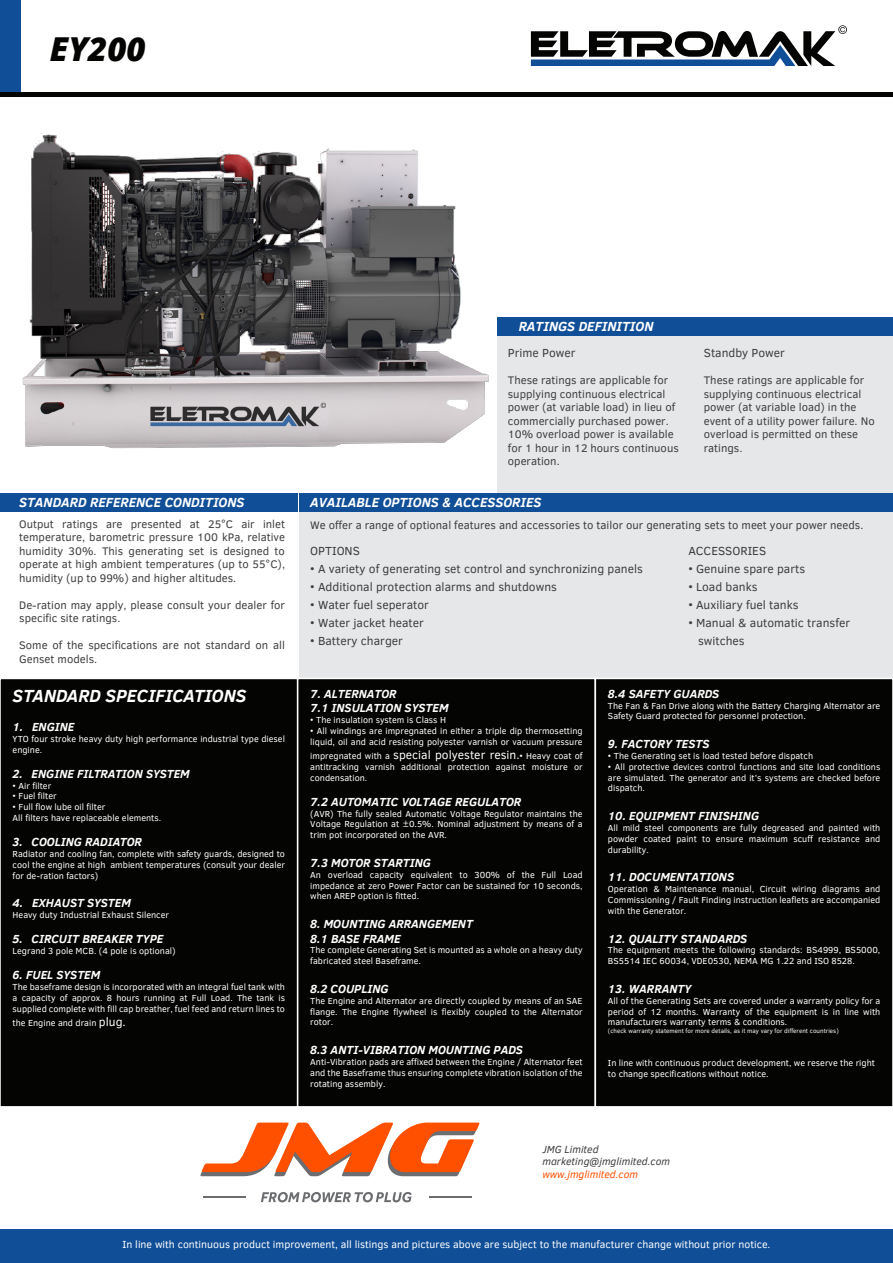
<style>
.page{position:relative;width:893px;height:1263px;background:#fff}
.page>*{position:absolute;margin:0;border:0;box-sizing:border-box;transform-origin:0 0}
.t1{font:italic 800 33px "Open Sans";color:#040503}
.t2{font:italic 700 18px "Clear Sans";color:#fff}
.t3{font:italic 700 13.5px "Clear Sans";color:#fff}
.t4{font:italic 700 12px/14.4px "Clear Sans";color:#fff}
.t5{font:12px "Clear Sans";color:#3e3e3f}
.t6{font:11.25px/13.5px "Clear Sans";color:#3e3e3f}
.t7{font:10.5px "Clear Sans";color:#fff}
.t8{font:italic 10.5px/12.6px "Clear Sans";color:#3e3e3f}
.t9{font:italic 10.5px "Clear Sans";color:#ff5000}
.t10{font:9px/10.8px "Clear Sans";color:#fff;text-align:justify}
.t11{font:6.3px "Clear Sans";color:#fff}
.s1{font-size:12px}
</style>
<div class="page">
<div style="left:299px;top:511px;width:594px;height:167px;background:#e6e7e9"></div>
<div style="left:0;top:493px;width:298px;height:18px;background:#104e97"></div>
<div style="left:0;top:1230px;width:893px;height:33px;background:#104e97"></div>
<svg style="left:200px;top:1122px;width:279px;height:54px"></svg>
<svg style="left:261px;top:1192px;width:151px;height:10px"></svg>
<hr style="left:429px;top:1196px;width:42px;height:1px;background:#6c6d70">
<hr style="left:203px;top:1196px;width:43px;height:1px;background:#6c6d70">
<div style="left:299px;top:493px;width:594px;height:18px;background:#104e97"></div>
<div style="left:0;top:678px;width:298px;height:430px;background:#040503;border:2px solid #fff"></div>
<div style="left:297px;top:678px;width:299px;height:430px;background:#040503;border:2px solid #fff"></div>
<div style="left:595px;top:678px;width:298px;height:430px;background:#040503;border:2px solid #fff"></div>
<div style="left:0;top:0;width:20px;height:92px;background:#104e97"></div>
<div style="left:497px;top:335px;width:396px;height:157px;background:#e6e7e9"></div>
<div style="left:497px;top:317px;width:396px;height:18px;background:#104e97"></div>
<hr style="left:463px;top:92px;width:430px;height:4px;background:#040503">
<hr style="left:0;top:92px;width:548px;height:4px;background:#040503">
<svg style="left:531px;top:25px;width:316px;height:41px"></svg>
<img style="left:22px;top:133px;width:467px;height:316px">
<h1 class="t1" style="left:50px;top:24px;width:97px">EY200</h1>
<h3 class="t3" style="left:19px;top:492px;width:227px">STANDARD REFERENCE CONDITIONS</h3>
<p class="t6" style="left:19px;top:517px;width:267px;text-align:justify">Output ratings are presented at 25°C air inlet temperature, barometric pressure 100 kPa, relative humidity 30%. This generating set is designed to operate at high ambient temperatures (up to 55°C), humidity (up to 99%) and higher altitudes.</p>
<p class="t6" style="left:19px;top:598px;width:267px">De-ration may apply, please consult your dealer for specific site ratings.</p>
<p class="t6" style="left:19px;top:638px;width:267px">Some of the specifications are not standard on all<br>Genset models.</p>
<h2 class="t2" style="left:13px;top:683px;width:235px">STANDARD SPECIFICATIONS</h2>
<h3 class="t4" style="left:13px;top:719px;width:63px">1. ENGINE</h3>
<p class="t10" style="left:13px;top:733px;width:274px">YTO four stroke heavy duty high performance industrial type diesel engine.</p>
<h3 class="t4" style="left:13px;top:766px;width:179px">2. ENGINE FILTRATION SYSTEM</h3>
<p class="t10" style="left:13px;top:780px;width:40px">• Air filter</p>
<p class="t10" style="left:13px;top:791px;width:46px">• Fuel filter</p>
<p class="t10" style="left:13px;top:801px;width:150px">• Full flow lube oil filter<br>All filters have replaceable elements.</p>
<h3 class="t4" style="left:13px;top:834px;width:131px">3. COOLING RADIATOR</h3>
<p class="t10" style="left:13px;top:848px;width:274px">Radiator and cooling fan, complete with safety guards, designed to cool the engine at high ambient temperatures (consult your dealer for de-ration factors)</p>
<h3 class="t4" style="left:13px;top:895px;width:120px">4. EXHAUST SYSTEM</h3>
<p class="t10" style="left:13px;top:909px;width:158px">Heavy duty Industrial Exhaust Silencer</p>
<h3 class="t4" style="left:13px;top:931px;width:152px">5. CIRCUIT BREAKER TYPE</h3>
<p class="t10" style="left:13px;top:945px;width:165px">Legrand 3 pole MCB. (4 pole is optional)</p>
<h3 class="t4" style="left:13px;top:967px;width:89px">6. FUEL SYSTEM</h3>
<p class="t10" style="left:13px;top:981px;width:274px">The baseframe design is incorporated with an integral fuel tank with a capacity of approx. 8 hours running at Full Load. The tank is supplied complete with fill cap breather, fuel feed and return lines to</p>
<p class="t10" style="left:13px;top:1017px;width:115px">the Engine and drain <span class="s1">plug.</span></p>
<h3 class="t3" style="left:519px;top:316px;width:136px">RATINGS DEFINITION</h3>
<h3 class="t5" style="left:508px;top:344px;width:69px">Prime Power</h3>
<p class="t6" style="left:508px;top:374px;width:172px">These ratings are applicable for supplying continuous electrical power (at variable load) in lieu of commercially purchased power.<br>10% overload power is available for 1 hour in 12 hours continuous operation.</p>
<h3 class="t3" style="left:310px;top:492px;width:233px">AVAILABLE OPTIONS &amp; ACCESSORIES</h3>
<h3 class="t5" style="left:704px;top:344px;width:83px">Standby Power</h3>
<p class="t6" style="left:704px;top:374px;width:172px">These ratings are applicable for supplying continuous electrical power (at variable load) in the event of a utility power failure. No overload is permitted on these ratings.</p>
<p class="t6" style="left:310px;top:518px;width:555px">We offer a range of optional features and accessories to tailor our generating sets to meet your power needs.</p>
<h3 class="t5" style="left:310px;top:543px;width:51px">OPTIONS</h3>
<h3 class="t5" style="left:688px;top:543px;width:79px">ACCESSORIES</h3>
<h3 class="t5" style="left:310px;top:561px;width:334px">• A variety of generating set control and synchronizing panels</h3>
<h3 class="t5" style="left:688px;top:561px;width:118px">• Genuine spare parts</h3>
<h3 class="t5" style="left:310px;top:579px;width:248px">• Additional protection alarms and shutdowns</h3>
<h3 class="t5" style="left:688px;top:579px;width:71px">• Load banks</h3>
<h3 class="t5" style="left:310px;top:597px;width:120px">• Water fuel seperator</h3>
<h3 class="t5" style="left:688px;top:597px;width:112px">• Auxiliary fuel tanks</h3>
<h3 class="t5" style="left:310px;top:615px;width:115px">• Water jacket heater</h3>
<h3 class="t5" style="left:688px;top:615px;width:163px">• Manual &amp; automatic transfer</h3>
<h3 class="t5" style="left:310px;top:633px;width:94px">• Battery charger</h3>
<h3 class="t5" style="left:698px;top:633px;width:48px">switches</h3>
<h3 class="t4" style="left:310px;top:686px;width:140px">7. ALTERNATOR<br>7.1 INSULATION SYSTEM</h3>
<p class="t10" style="left:310px;top:714px;width:137px">• The insulation system is Class H</p>
<p class="t10" style="left:310px;top:725px;width:274px">• All windings are impregnated in either a triple dip thermosetting liquid, oil and acid resisting polyester varnish or vacuum pressure</p>
<p class="t10" style="left:310px;top:750px;width:274px">impregnated with a <span class="s1">special polyester resin.</span>• Heavy coat of antitracking varnish additional protection against moisture or condensation.</p>
<h3 class="t4" style="left:310px;top:794px;width:212px">7.2 AUTOMATIC VOLTAGE REGULATOR</h3>
<p class="t10" style="left:310px;top:808px;width:274px">(AVR) The fully sealed Automatic Voltage Regulator maintains the Voltage Regulation at ±0.5%. Nominal adjustment by means of a trim pot incorporated on the AVR.</p>
<h3 class="t4" style="left:310px;top:855px;width:122px">7.3 MOTOR STARTING</h3>
<p class="t10" style="left:310px;top:869px;width:274px">An overload capacity equivalent to 300% of the Full Load impedance at zero Power Factor can be sustained for 10 seconds, when AREP option is fitted.</p>
<h3 class="t4" style="left:310px;top:916px;width:164px">8. MOUNTING ARRANGEMENT<br>8.1 BASE FRAME</h3>
<p class="t10" style="left:310px;top:945px;width:274px">The complete Generating Set is mounted as a whole on a heavy duty fabricated steel Baseframe.</p>
<h3 class="t4" style="left:310px;top:981px;width:80px">8.2 COUPLING</h3>
<p class="t10" style="left:310px;top:995px;width:274px">The Engine and Alternator are directly coupled by means of an SAE flange. The Engine flywheel is flexibly coupled to the Alternator rotor.</p>
<h3 class="t4" style="left:310px;top:1042px;width:214px">8.3 ANTI-VIBRATION MOUNTING PADS</h3>
<p class="t10" style="left:310px;top:1056px;width:274px">Anti-Vibration pads are affixed between the Engine / Alternator feet and the Baseframe thus ensuring complete vibration isolation of the rotating assembly.</p>
<h3 class="t4" style="left:608px;top:686px;width:113px">8.4 SAFETY GUARDS</h3>
<p class="t10" style="left:608px;top:700px;width:274px">The Fan &amp; Fan Drive along with the Battery Charging Alternator are<br>Safety Guard protected for personnel protection.</p>
<h3 class="t4" style="left:608px;top:736px;width:103px">9. FACTORY TESTS</h3>
<p class="t10" style="left:608px;top:750px;width:207px">• The Generating set is load tested before dispatch</p>
<p class="t10" style="left:608px;top:761px;width:274px">• All protective devices control functions and site load conditions are simulated. The generator and it’s systems are checked before dispatch.</p>
<h3 class="t4" style="left:608px;top:808px;width:153px">10. EQUIPMENT FINISHING</h3>
<p class="t10" style="left:608px;top:822px;width:274px">All mild steel components are fully degreased and painted with powder coated paint to ensure maximum scuff resistance and durability.</p>
<h3 class="t4" style="left:608px;top:869px;width:128px">11. DOCUMENTATIONS</h3>
<p class="t10" style="left:608px;top:884px;width:274px">Operation &amp; Maintenance manual, Circuit wiring diagrams and Commissioning / Fault Finding instruction leaflets are accompanied with the Generator.</p>
<h3 class="t4" style="left:608px;top:931px;width:141px">12. QUALITY STANDARDS</h3>
<p class="t10" style="left:608px;top:945px;width:274px">The equipment meets the following standards: BS4999, BS5000,<br>BS5514 IEC 60034, VDE0530, NEMA MG 1.22 and ISO 8528.</p>
<h3 class="t4" style="left:608px;top:981px;width:85px">13. WARRANTY</h3>
<p class="t10" style="left:608px;top:995px;width:274px">All of the Generating Sets are covered under a warranty policy for a period of 12 months. Warranty of the equipment is in line with manufacturers warranty terms &amp; conditions.</p>
<p class="t11" style="left:608px;top:1026px;width:232px">(check warranty statement for more details, as it may vary for different countries)</p>
<p class="t10" style="left:608px;top:1058px;width:269px">In line with continuous product development, we reserve the right to change specifications without notice.</p>
<p class="t8" style="left:542px;top:1142px;width:129px">JMG Limited marketing@jmglimited.com</p>
<p class="t9" style="left:542px;top:1167px;width:97px">www.jmglimited.com</p>
<p class="t7" style="left:123px;top:1238px;width:649px">In line with continuous product improvement, all listings and pictures above are subject to the manufacturer change without prior notice.</p>
</div>
